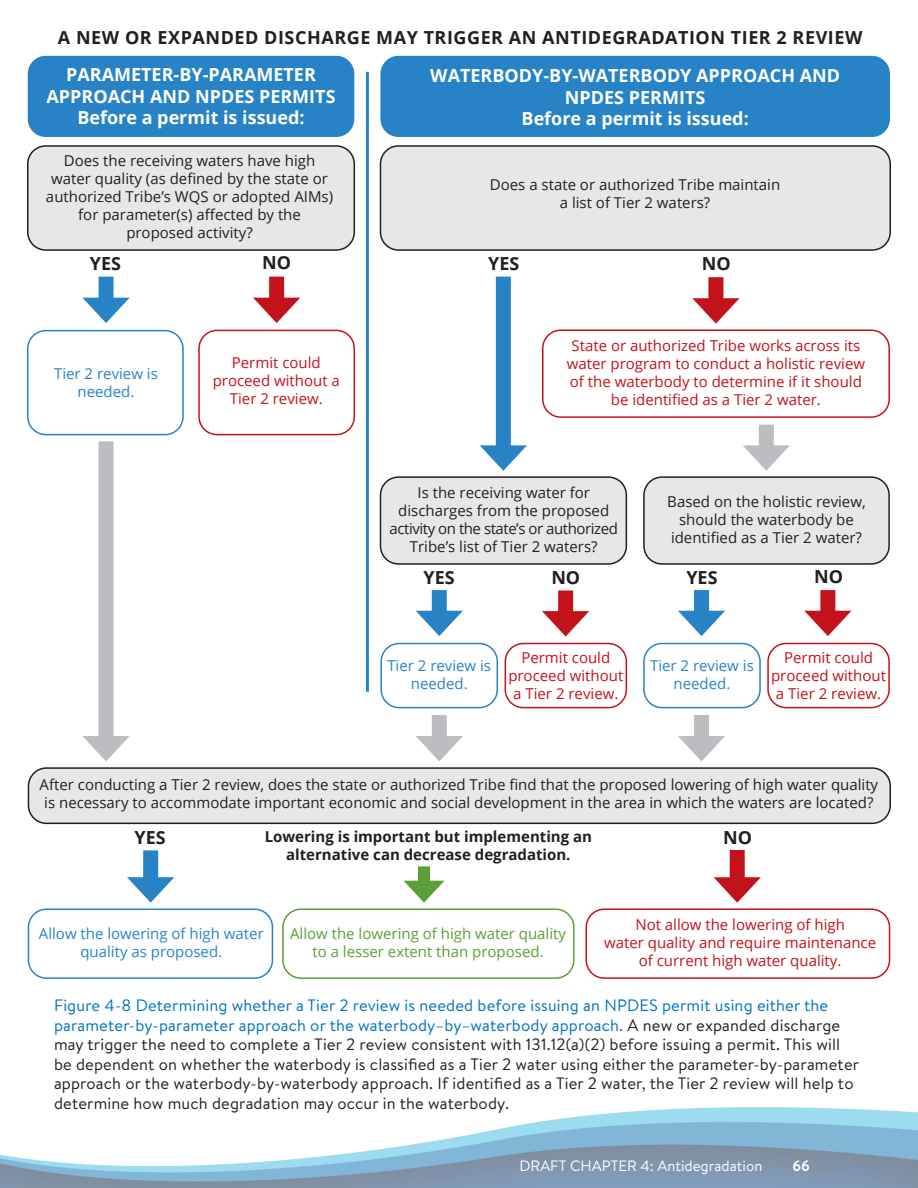
<style>
.page{position:relative;width:918px;height:1188px;background:#fff}
.page>*{position:absolute;margin:0;border:0;box-sizing:border-box;transform-origin:0 0}
.t1{font:700 18px/21.6px "Open Sans";color:#fff;text-align:center}
.t2{font:700 18px "Open Sans";letter-spacing:.03em;color:#231f20}
.t3{font:16.5px/19.5px "Brandon Text";letter-spacing:.01em;color:#231f20}
.t4{font:15px/18px "Open Sans";color:#231f20;text-align:center}
.t5{font:15px/18px "Open Sans";color:#c4121a;text-align:center}
.t6{font:15px/18px "Open Sans";color:#2783c5;text-align:center}
.t7{font:700 15px/18px "Open Sans";color:#231f20;text-align:center}
.t8{font:15px/18px "Open Sans";color:#5b9f37;text-align:center}
.t9{font:15px "Brandon Text";color:#fff}
.t10{font:700 15px "Brandon Text";color:#fff}
.s1{color:#0072bc}
</style>
<div class="page">
<img style="left:0;top:1107px;width:918px;height:81px">
<div style="left:28px;top:146px;width:326px;height:104px;background:#e6e7e9;border-radius:18px"></div>
<div style="left:27px;top:145px;width:328px;height:106px;border:2px solid #231f20;border-radius:18px"></div>
<div style="left:198px;top:330px;width:157px;height:105px;border:2px solid #c4121a;border-radius:18px"></div>
<div style="left:505px;top:643px;width:122px;height:65px;border:2px solid #c4121a;border-radius:18px"></div>
<div style="left:767px;top:643px;width:123px;height:65px;border:2px solid #c4121a;border-radius:18px"></div>
<div style="left:27px;top:330px;width:157px;height:105px;border:2px solid #2783c5;border-radius:18px"></div>
<div style="left:380px;top:643px;width:118px;height:65px;border:2px solid #2783c5;border-radius:18px"></div>
<div style="left:643px;top:643px;width:118px;height:65px;border:2px solid #2783c5;border-radius:18px"></div>
<div style="left:380px;top:146px;width:510px;height:104px;background:#e6e7e9;border-radius:18px"></div>
<div style="left:380px;top:145px;width:511px;height:106px;border:2px solid #231f20;border-radius:18px"></div>
<div style="left:28px;top:768px;width:862px;height:55px;background:#e6e7e9;border-radius:18px"></div>
<div style="left:28px;top:767px;width:863px;height:57px;border:2px solid #231f20;border-radius:18px"></div>
<div style="left:28px;top:908px;width:245px;height:71px;border:2px solid #2783c5;border-radius:18px"></div>
<div style="left:282px;top:908px;width:293px;height:71px;border:2px solid #5b9f37;border-radius:18px"></div>
<div style="left:586px;top:908px;width:304px;height:71px;border:2px solid #c4121a;border-radius:18px"></div>
<div style="left:542px;top:329px;width:348px;height:89px;border:2px solid #c4121a;border-radius:18px"></div>
<div style="left:380px;top:477px;width:246px;height:87px;background:#e6e7e9;border-radius:18px"></div>
<div style="left:380px;top:476px;width:247px;height:89px;border:2px solid #231f20;border-radius:18px"></div>
<div style="left:644px;top:477px;width:245px;height:87px;background:#e6e7e9;border-radius:18px"></div>
<div style="left:643px;top:476px;width:247px;height:89px;border:2px solid #231f20;border-radius:18px"></div>
<div style="left:28px;top:56px;width:326px;height:81px;background:#2783c5;border-radius:18px"></div>
<div style="left:380px;top:56px;width:510px;height:81px;background:#2783c5;border-radius:18px"></div>
<hr style="left:366px;top:72px;width:3px;height:620px;background:#2783c5">
<div style="left:759px;top:425px;width:15px;height:30px;background:#bcbdc0"></div>
<svg style="left:743px;top:445px;width:47px;height:26px"></svg>
<div style="left:432px;top:715px;width:15px;height:31px;background:#bcbdc0"></div>
<svg style="left:416px;top:736px;width:47px;height:25px"></svg>
<div style="left:694px;top:715px;width:15px;height:31px;background:#bcbdc0"></div>
<svg style="left:678px;top:736px;width:47px;height:25px"></svg>
<div style="left:418px;top:866px;width:12px;height:23px;background:#5b9f37"></div>
<svg style="left:404px;top:881px;width:40px;height:22px"></svg>
<div style="left:99px;top:441px;width:15px;height:305px;background:#bcbdc0"></div>
<svg style="left:82px;top:736px;width:48px;height:25px"></svg>
<div style="left:99px;top:277px;width:15px;height:31px;background:#2783c5"></div>
<svg style="left:83px;top:298px;width:47px;height:25px"></svg>
<div style="left:269px;top:277px;width:15px;height:31px;background:#c4121a"></div>
<svg style="left:253px;top:298px;width:47px;height:25px"></svg>
<div style="left:432px;top:590px;width:15px;height:31px;background:#2783c5"></div>
<svg style="left:416px;top:611px;width:47px;height:25px"></svg>
<div style="left:694px;top:590px;width:15px;height:31px;background:#2783c5"></div>
<svg style="left:678px;top:611px;width:47px;height:25px"></svg>
<div style="left:496px;top:277px;width:15px;height:178px;background:#2783c5"></div>
<svg style="left:480px;top:445px;width:47px;height:26px"></svg>
<div style="left:558px;top:590px;width:15px;height:31px;background:#c4121a"></div>
<svg style="left:542px;top:611px;width:47px;height:26px"></svg>
<div style="left:708px;top:277px;width:15px;height:31px;background:#c4121a"></div>
<svg style="left:692px;top:298px;width:48px;height:26px"></svg>
<div style="left:820px;top:590px;width:15px;height:31px;background:#c4121a"></div>
<svg style="left:804px;top:611px;width:47px;height:25px"></svg>
<div style="left:143px;top:850px;width:15px;height:37px;background:#2783c5"></div>
<svg style="left:127px;top:877px;width:47px;height:26px"></svg>
<div style="left:730px;top:850px;width:15px;height:37px;background:#c4121a"></div>
<svg style="left:714px;top:877px;width:47px;height:26px"></svg>
<p class="t2" style="left:58px;top:25px;width:806px">A NEW OR EXPANDED DISCHARGE MAY TRIGGER AN ANTIDEGRADATION TIER 2 REVIEW</p>
<p class="t1" style="left:46px;top:63px;width:291px">PARAMETER-BY-PARAMETER<br>APPROACH AND NPDES PERMITS<br>Before a permit is issued:</p>
<p class="t4" style="left:46px;top:151px;width:289px">Does the receiving waters have high water quality (as defined by the state or authorized Tribe’s WQS or adopted AIMs) for parameter(s) affected by the proposed activity?</p>
<p class="t2" style="left:90px;top:251px;width:33px">YES</p>
<p class="t2" style="left:262px;top:250px;width:30px">NO</p>
<p class="t6" style="left:54px;top:364px;width:105px">Tier 2 review is needed.</p>
<p class="t5" style="left:213px;top:353px;width:129px">Permit could proceed without a<br>Tier 2 review.</p>
<p class="t1" style="left:430px;top:64px;width:411px">WATERBODY-BY-WATERBODY APPROACH AND<br>NPDES PERMITS<br>Before a permit is issued:</p>
<p class="t4" style="left:490px;top:175px;width:292px">Does a state or authorized Tribe maintain a list of Tier 2 waters?</p>
<p class="t2" style="left:488px;top:251px;width:33px">YES</p>
<p class="t2" style="left:702px;top:251px;width:30px">NO</p>
<p class="t5" style="left:567px;top:336px;width:300px">State or authorized Tribe works across its water program to conduct a holistic review of the waterbody to determine if it should be identified as a Tier 2 water.</p>
<p class="t4" style="left:390px;top:483px;width:230px">Is the receiving water for discharges from the proposed activity on the state’s or authorized<br>Tribe’s list of Tier 2 waters?</p>
<p class="t4" style="left:667px;top:492px;width:200px">Based on the holistic review, should the waterbody be identified as a Tier 2 water?</p>
<p class="t2" style="left:551px;top:564px;width:30px">NO</p>
<p class="t2" style="left:814px;top:564px;width:30px">NO</p>
<p class="t2" style="left:424px;top:565px;width:33px">YES</p>
<p class="t2" style="left:686px;top:565px;width:33px">YES</p>
<p class="t5" style="left:508px;top:648px;width:116px">Permit could proceed without a Tier 2 review.</p>
<p class="t5" style="left:771px;top:648px;width:116px">Permit could proceed without a Tier 2 review.</p>
<p class="t6" style="left:387px;top:656px;width:105px">Tier 2 review is needed.</p>
<p class="t6" style="left:650px;top:656px;width:105px">Tier 2 review is needed.</p>
<p class="t4" style="left:40px;top:776px;width:840px">After conducting a Tier 2 review, does the state or authorized Tribe find that the proposed lowering of high water quality is necessary to accommodate important economic and social development in the area in which the waters are located?</p>
<p class="t7" style="left:265px;top:827px;width:329px">Lowering is important but implementing an alternative can decrease degradation.</p>
<p class="t2" style="left:134px;top:825px;width:33px">YES</p>
<p class="t2" style="left:723px;top:824px;width:30px">NO</p>
<p class="t6" style="left:39px;top:924px;width:226px">Allow the lowering of high water quality as proposed.</p>
<p class="t8" style="left:290px;top:924px;width:278px">Allow the lowering of high water quality to a lesser extent than proposed.</p>
<p class="t5" style="left:604px;top:915px;width:273px">Not allow the lowering of high<br>water quality and require maintenance of current high water quality.</p>
<p class="t3" style="left:54px;top:995px;width:807px"><span class="s1">Figure 4-8 Determining whether a Tier 2 review is needed before issuing an NPDES permit using either the parameter-by-parameter approach or the waterbody–by–waterbody approach.</span> A new or expanded discharge may trigger the need to complete a Tier 2 review consistent with 131.12(a)(2) before issuing a permit. This will be dependent on whether the waterbody is classified as a Tier 2 water using either the parameter-by-parameter approach or the waterbody-by-waterbody approach. If identified as a Tier 2 water, the Tier 2 review will help to determine how much degradation may occur in the waterbody.</p>
<p class="t9" style="left:519px;top:1155px;width:245px">DRAFT CHAPTER 4: Antidegradation</p>
<p class="t10" style="left:793px;top:1155px;width:19px">66</p>
</div>
